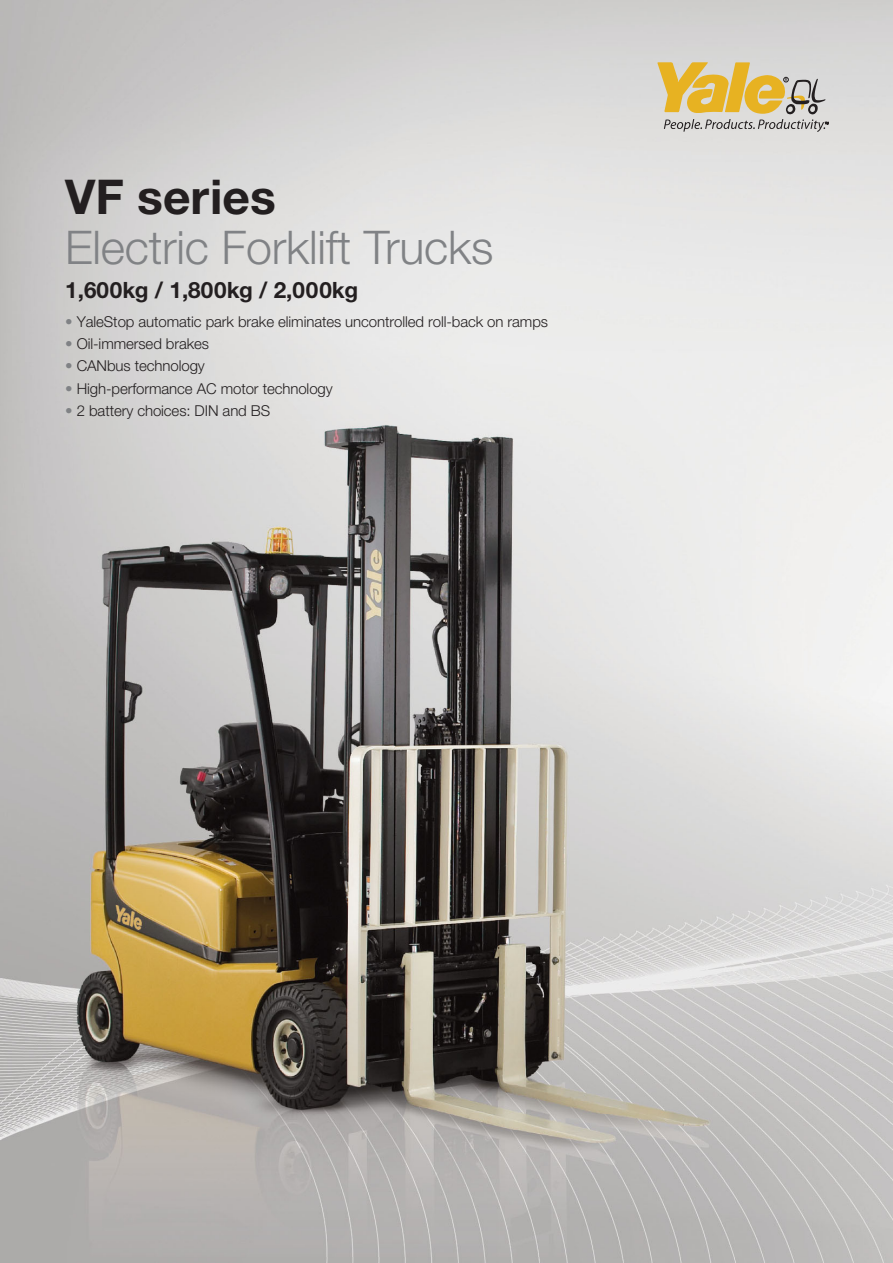
<style>
.page{position:relative;width:893px;height:1263px;background:#fff}
.page>*{position:absolute;margin:0;border:0;box-sizing:border-box;transform-origin:0 0}
.t1{font:700 48px "Helvetica Neue CE";color:#231f20}
.t2{font:300 46.5px "Helvetica Neue CE";letter-spacing:-.005em;color:#808285}
.t3{font:700 22.5px "Helvetica Neue CE";color:#231f20}
.t4{font:300 15px "Helvetica Neue CE";letter-spacing:-.005em;color:#231f20}
.s1{color:#808285}
</style>
<div class="page">
<img style="left:0;top:0;width:893px;height:1263px">
<svg style="left:657px;top:62px;width:171px;height:70px;background:#d3c08e"></svg>
<img style="left:73px;top:422px;width:735px;height:835px">
<h1 class="t1" style="left:65px;top:180px;width:212px">VF series</h1>
<h2 class="t2" style="left:65px;top:231px;width:430px">Electric Forklift Trucks</h2>
<h3 class="t3" style="left:65px;top:282px;width:294px">1,600kg / 1,800kg / 2,000kg</h3>
<p class="t4" style="left:65px;top:316px;width:484px"><span class="s1">•</span> YaleStop automatic park brake eliminates uncontrolled roll-back on ramps</p>
<p class="t4" style="left:65px;top:338px;width:145px"><span class="s1">•</span> Oil-immersed brakes</p>
<p class="t4" style="left:65px;top:361px;width:141px"><span class="s1">•</span> CANbus technology</p>
<p class="t4" style="left:65px;top:383px;width:269px"><span class="s1">•</span> High-performance AC motor technology</p>
<p class="t4" style="left:65px;top:405px;width:207px"><span class="s1">•</span> 2 battery choices: DIN and BS</p>
</div>
